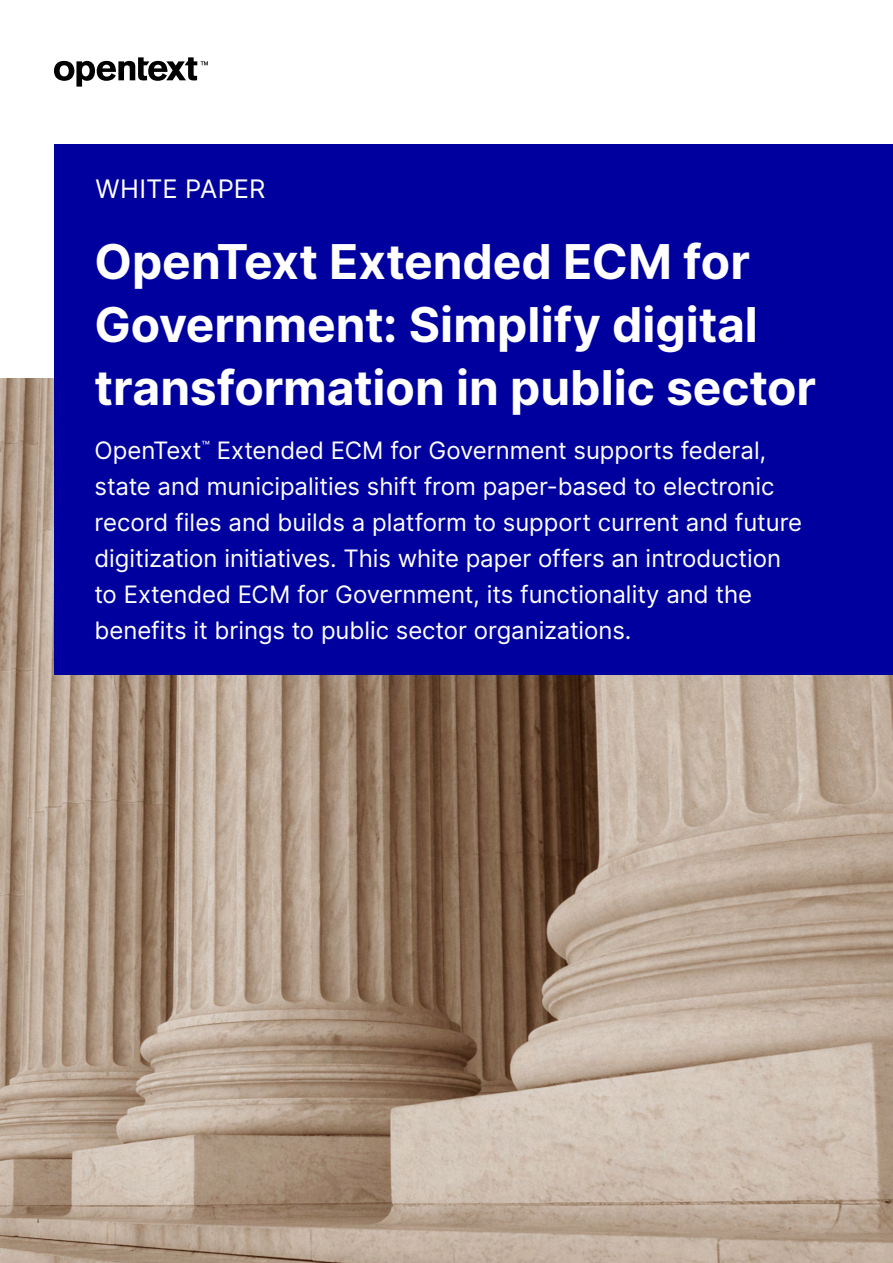
<style>
.page{position:relative;width:893px;height:1263px;background:#fff}
.page>*{position:absolute;margin:0;border:0;box-sizing:border-box;transform-origin:0 0}
.t1{font:700 48px/63px "Inter";color:#fff}
.Document_type{font:25.5px "Inter";color:#fff}
.t2{font:24px/36px "Inter";color:#fff}
</style>
<div class="page">
<img style="left:0;top:378px;width:893px;height:885px">
<svg style="left:54px;top:57px;width:154px;height:30px"></svg>
<div style="left:54px;top:144px;width:839px;height:530px;background:#00009f"></div>
<p class="Document_type" style="left:96px;top:170px;width:171px">WHITE PAPER</p>
<h1 class="t1" style="left:94px;top:229px;width:723px">OpenText Extended ECM for<br>Government: Simplify digital transformation in public sector</h1>
<h2 class="t2" style="left:94px;top:432px;width:709px">OpenText<sup>™</sup> Extended ECM for Government supports federal, state and municipalities shift from paper-based to electronic record files and builds a platform to support current and future digitization initiatives. This white paper offers an introduction to Extended ECM for Government, its functionality and the benefits it brings to public sector organizations.</h2>
</div>
